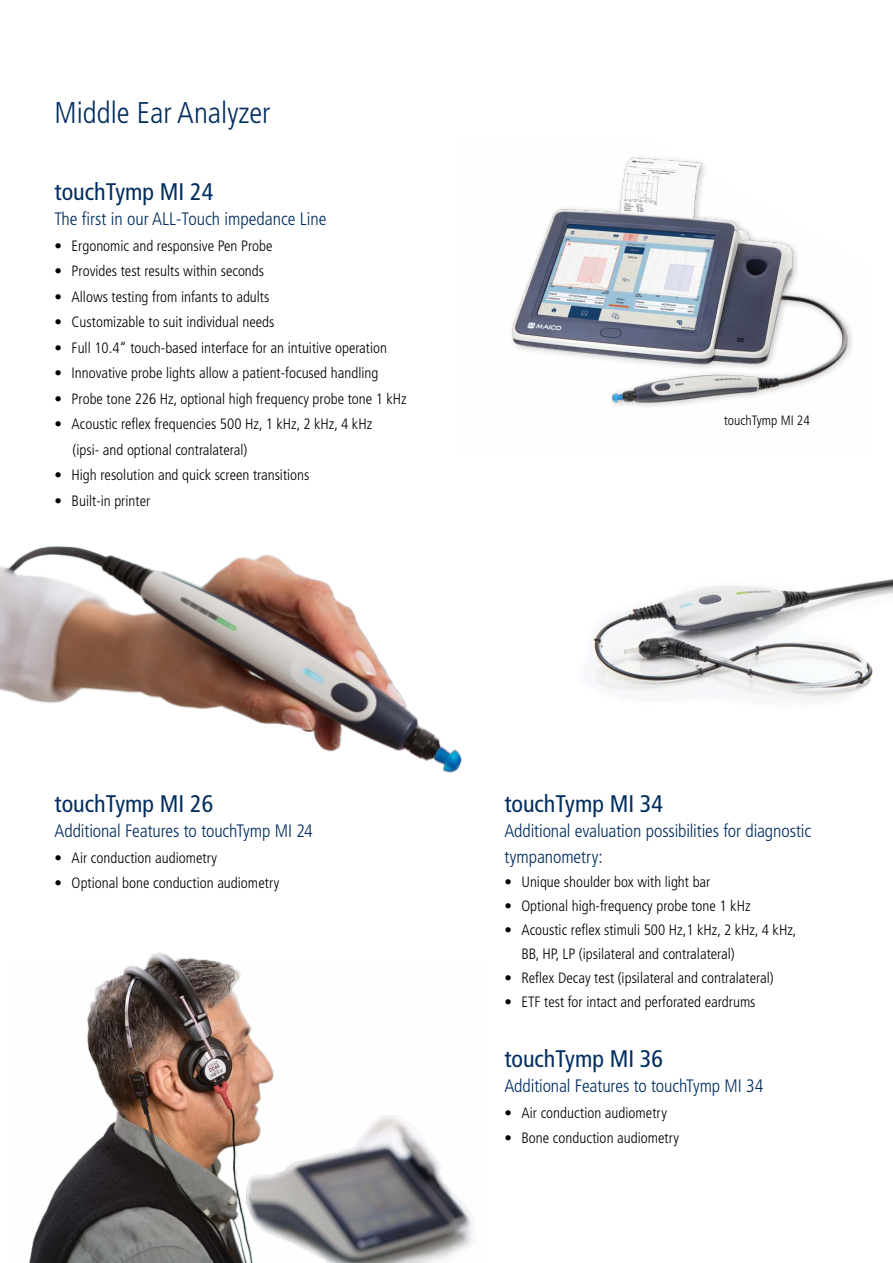
<style>
.page{position:relative;width:893px;height:1263px;background:#fff}
.page>*{position:absolute;margin:0;border:0;box-sizing:border-box;transform-origin:0 0}
.t1{font:300 condensed 30px "Frutiger LT Std";color:#002d5f}
.t2{font:condensed 24px "Frutiger LT Std";color:#002d5f}
.t3{font:300 condensed 18px/25.5px "Frutiger LT Std";letter-spacing:-.005em;color:#002d5f}
.t4{font:300 condensed 15px/25.5px "Frutiger LT Std";color:#000}
.t5{font:300 condensed 13.5px "Frutiger LT Std";color:#000}
</style>
<div class="page">
<img style="left:28px;top:952px;width:449px;height:311px">
<img style="left:511px;top:157px;width:341px;height:250px">
<img style="left:0;top:546px;width:462px;height:227px">
<img style="left:590px;top:579px;width:303px;height:121px">
<h1 class="t1" style="left:55px;top:96px;width:218px">Middle Ear Analyzer</h1>
<h2 class="t2" style="left:55px;top:177px;width:160px">touchTymp MI 24</h2>
<p class="t3" style="left:55px;top:207px;width:274px">The first in our ALL-Touch impedance Line</p>
<p class="t4" style="left:55px;top:233px;width:219px">• Ergonomic and responsive Pen Probe</p>
<p class="t4" style="left:55px;top:259px;width:211px">• Provides test results within seconds</p>
<p class="t4" style="left:55px;top:284px;width:216px">• Allows testing from infants to adults</p>
<p class="t4" style="left:55px;top:310px;width:221px">• Customizable to suit individual needs</p>
<p class="t4" style="left:55px;top:335px;width:334px">• Full 10.4“ touch-based interface for an intuitive operation</p>
<p class="t4" style="left:55px;top:361px;width:325px">• Innovative probe lights allow a patient-focused handling</p>
<p class="t4" style="left:55px;top:386px;width:354px">• Probe tone 226 Hz, optional high frequency probe tone 1 kHz</p>
<p class="t4" style="left:73px;top:412px;width:301px;text-indent:-18px">• Acoustic reflex frequencies 500 Hz, 1 kHz, 2 kHz, 4 kHz (ipsi- and optional contralateral)</p>
<p class="t4" style="left:55px;top:463px;width:256px">• High resolution and quick screen transitions</p>
<p class="t4" style="left:55px;top:488px;width:97px">• Built-in printer</p>
<p class="t5" style="left:724px;top:412px;width:87px">touchTymp MI 24</p>
<h2 class="t2" style="left:55px;top:789px;width:160px">touchTymp MI 26</h2>
<p class="t3" style="left:55px;top:819px;width:260px">Additional Features to touchTymp MI 24</p>
<p class="t4" style="left:55px;top:845px;width:164px">• Air conduction audiometry</p>
<p class="t4" style="left:55px;top:871px;width:226px">• Optional bone conduction audiometry</p>
<h2 class="t2" style="left:504px;top:789px;width:160px">touchTymp MI 34</h2>
<p class="t3" style="left:504px;top:819px;width:308px">Additional evaluation possibilities for diagnostic tympanometry:</p>
<p class="t4" style="left:504px;top:869px;width:208px">• Unique shoulder box with light bar</p>
<p class="t4" style="left:504px;top:893px;width:248px">• Optional high-frequency probe tone 1 kHz</p>
<p class="t4" style="left:521px;top:918px;width:277px;line-height:24px;text-indent:-17px">• Acoustic reflex stimuli 500 Hz,1 kHz, 2 kHz, 4 kHz,<br>BB, HP, LP (ipsilateral and contralateral)</p>
<p class="t4" style="left:504px;top:965px;width:271px">• Reflex Decay test (ipsilateral and contralateral)</p>
<p class="t4" style="left:504px;top:989px;width:253px">• ETF test for intact and perforated eardrums</p>
<h2 class="t2" style="left:504px;top:1044px;width:160px">touchTymp MI 36</h2>
<p class="t3" style="left:504px;top:1074px;width:260px">Additional Features to touchTymp MI 34</p>
<p class="t4" style="left:504px;top:1100px;width:164px">• Air conduction audiometry</p>
<p class="t4" style="left:504px;top:1126px;width:176px">• Bone conduction audiometry</p>
</div>
